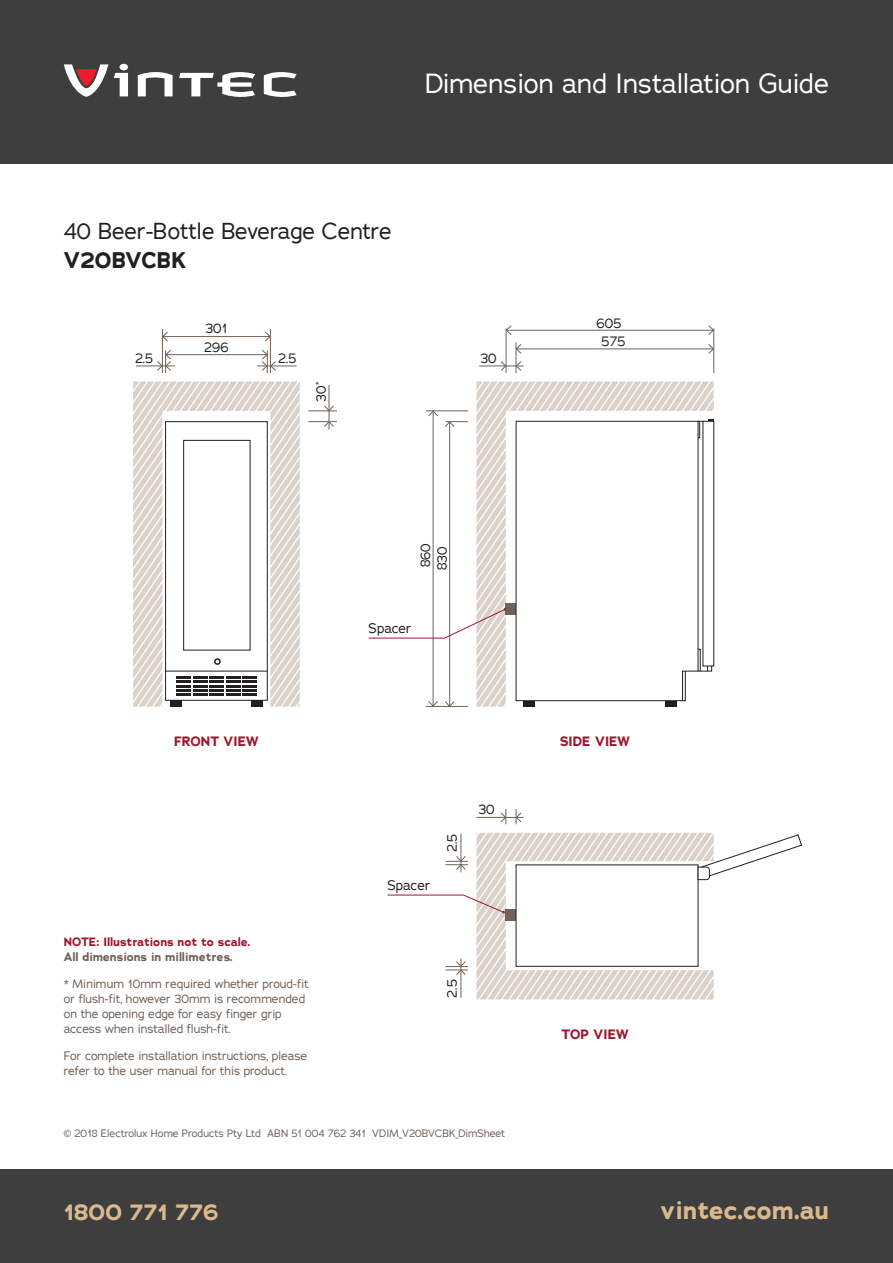
<style>
.page{position:relative;width:893px;height:1263px;background:#fff}
.page>*{position:absolute;margin:0;border:0;box-sizing:border-box;transform-origin:0 0}
.t1{font:27px "Adrianna";color:#fff}
.t2{font:700 25.5px "Adrianna";color:#dbb98d}
.t3{font:22.5px "Adrianna";color:#231f20}
.t4{font:700 22.5px "Adrianna";color:#dbb98d}
.t5{font:700 22.5px "Adrianna";color:#231f20}
.t6{font:13.5px/18.3px "Adrianna";color:#231f20}
.t7{font:700 13.5px "Adrianna";color:#9f172e}
.t8{font:12px/15px "Adrianna";color:#6e6259}
.t9{font:12px/15px "Adrianna";color:#716259}
.t10{font:700 12px "Adrianna";color:#9f172e}
.t11{font:700 12px "Adrianna";color:#716259}
.t12{font:10.5px "Adrianna";color:#716259}
</style>
<div class="page">
<div style="left:0;top:0;width:893px;height:164px;background:#3e3e3f"></div>
<div style="left:0;top:1169px;width:893px;height:94px;background:#3e3e3f"></div>
<svg style="left:133px;top:381px;width:167px;height:326px"></svg>
<svg style="left:476px;top:381px;width:238px;height:326px"></svg>
<div style="left:506px;top:603px;width:10px;height:11px;background:#716259"></div>
<div style="left:165px;top:421px;width:103px;height:280px;border:1px solid #231f20"></div>
<hr style="left:166px;top:671px;width:101px;height:1px;background:#231f20">
<div style="left:183px;top:440px;width:67px;height:210px;border:1px solid #231f20"></div>
<div style="left:170px;top:700px;width:11px;height:7px;background:#231f20"></div>
<div style="left:252px;top:700px;width:11px;height:7px;background:#231f20"></div>
<svg style="left:515px;top:420px;width:184px;height:281px"></svg>
<svg style="left:682px;top:670px;width:4px;height:31px"></svg>
<svg style="left:697px;top:419px;width:17px;height:253px"></svg>
<div style="left:523px;top:701px;width:11px;height:6px;background:#231f20"></div>
<div style="left:665px;top:701px;width:11px;height:6px;background:#231f20"></div>
<div style="left:214px;top:658px;width:7px;height:7px;border:2px solid #231f20;border-radius:50%"></div>
<hr style="left:177px;top:693px;width:14px;height:3px;background:#231f20">
<hr style="left:177px;top:680px;width:14px;height:3px;background:#231f20">
<hr style="left:177px;top:676px;width:14px;height:3px;background:#231f20">
<hr style="left:193px;top:693px;width:15px;height:3px;background:#231f20">
<hr style="left:193px;top:680px;width:15px;height:3px;background:#231f20">
<hr style="left:193px;top:676px;width:15px;height:3px;background:#231f20">
<hr style="left:209px;top:693px;width:15px;height:3px;background:#231f20">
<hr style="left:209px;top:680px;width:15px;height:3px;background:#231f20">
<hr style="left:209px;top:676px;width:15px;height:3px;background:#231f20">
<hr style="left:226px;top:693px;width:14px;height:3px;background:#231f20">
<hr style="left:226px;top:680px;width:14px;height:3px;background:#231f20">
<hr style="left:226px;top:676px;width:14px;height:3px;background:#231f20">
<hr style="left:242px;top:693px;width:15px;height:3px;background:#231f20">
<svg style="left:177px;top:685px;width:80px;height:6px"></svg>
<hr style="left:242px;top:680px;width:15px;height:3px;background:#231f20">
<hr style="left:242px;top:676px;width:15px;height:3px;background:#231f20">
<hr style="left:162px;top:329px;width:1px;height:44px;background:#716259">
<hr style="left:506px;top:328px;width:1px;height:45px;background:#716259">
<hr style="left:426px;top:706px;width:42px;height:1px;background:#716259">
<hr style="left:516px;top:342px;width:1px;height:31px;background:#716259">
<hr style="left:270px;top:329px;width:1px;height:44px;background:#716259">
<hr style="left:713px;top:328px;width:1px;height:45px;background:#716259">
<hr style="left:426px;top:411px;width:42px;height:1px;background:#716259">
<hr style="left:163px;top:336px;width:107px;height:1px;background:#716259">
<svg style="left:163px;top:332px;width:5px;height:10px"></svg>
<svg style="left:265px;top:332px;width:5px;height:10px"></svg>
<hr style="left:506px;top:330px;width:207px;height:1px;background:#716259">
<svg style="left:506px;top:325px;width:6px;height:10px"></svg>
<svg style="left:708px;top:325px;width:6px;height:10px"></svg>
<hr style="left:433px;top:411px;width:1px;height:295px;background:#716259">
<svg style="left:428px;top:701px;width:10px;height:5px"></svg>
<svg style="left:428px;top:411px;width:10px;height:5px"></svg>
<hr style="left:166px;top:354px;width:101px;height:1px;background:#716259">
<hr style="left:516px;top:349px;width:197px;height:1px;background:#716259">
<svg style="left:516px;top:344px;width:6px;height:10px"></svg>
<svg style="left:708px;top:344px;width:6px;height:10px"></svg>
<hr style="left:449px;top:422px;width:1px;height:284px;background:#716259">
<svg style="left:445px;top:701px;width:10px;height:5px"></svg>
<svg style="left:445px;top:421px;width:23px;height:6px"></svg>
<svg style="left:257px;top:350px;width:40px;height:23px"></svg>
<hr style="left:476px;top:817px;width:30px;height:1px;background:#716259">
<svg style="left:136px;top:350px;width:39px;height:23px"></svg>
<svg style="left:479px;top:361px;width:45px;height:10px"></svg>
<svg style="left:500px;top:809px;width:24px;height:15px"></svg>
<svg style="left:308px;top:385px;width:29px;height:45px"></svg>
<svg style="left:387px;top:833px;width:415px;height:166px"></svg>
<svg style="left:368px;top:608px;width:138px;height:30px"></svg>
<svg style="left:64px;top:64px;width:44px;height:33px"></svg>
<svg style="left:114px;top:73px;width:14px;height:23px"></svg>
<div style="left:120px;top:64px;width:8px;height:6px;background:#fff;border-radius:50%"></div>
<svg style="left:138px;top:72px;width:35px;height:24px"></svg>
<svg style="left:179px;top:72px;width:76px;height:25px"></svg>
<svg style="left:264px;top:72px;width:33px;height:25px"></svg>
<h1 class="t1" style="left:425px;top:66px;width:406px">Dimension and Installation Guide</h1>
<h3 class="t3" style="left:64px;top:216px;width:329px">40 Beer-Bottle Beverage Centre</h3>
<h3 class="t5" style="left:64px;top:245px;width:124px">V20BVCBK</h3>
<p class="t6" style="left:204px;top:319px;width:26px">301<br>296</p>
<p class="t6" style="left:135px;top:349px;width:20px">2.5</p>
<p class="t6" style="left:278px;top:349px;width:20px">2.5</p>
<p class="t6" style="left:480px;top:349px;width:18px">30</p>
<p class="t6" style="left:312px;top:402px;width:21px;rotate:-90deg">30<sup>*</sup></p>
<p class="t6" style="left:417px;top:570px;width:29px;line-height:16.8px;rotate:-90deg">860<br>830</p>
<p class="t6" style="left:369px;top:619px;width:44px">Spacer</p>
<p class="t6" style="left:597px;top:314px;width:26px">605</p>
<p class="t6" style="left:602px;top:332px;width:25px">575</p>
<p class="t7" style="left:174px;top:733px;width:86px">FRONT VIEW</p>
<p class="t7" style="left:560px;top:733px;width:72px">SIDE VIEW</p>
<p class="t10" style="left:64px;top:934px;width:188px">NOTE: Illustrations not to scale.</p>
<p class="t11" style="left:64px;top:949px;width:171px">All dimensions in millimetres.</p>
<p class="t8" style="left:64px;top:976px;width:246px">* Minimum 10mm required whether proud-fit or flush-fit, however 30mm is recommended on the opening edge for easy finger grip access when installed flush-fit.</p>
<p class="t9" style="left:64px;top:1048px;width:245px">For complete installation instructions, please refer to the user manual for this product.</p>
<p class="t6" style="left:387px;top:876px;width:44px">Spacer</p>
<p class="t6" style="left:443px;top:852px;width:20px;rotate:-90deg">2.5</p>
<p class="t6" style="left:478px;top:800px;width:18px">30</p>
<p class="t6" style="left:443px;top:997px;width:20px;rotate:-90deg">2.5</p>
<p class="t12" style="left:64px;top:1127px;width:443px">© 2018 Electrolux Home Products Pty Ltd ABN 51 004 762 341 VDIM_V20BVCBK_DimSheet</p>
<p class="t7" style="left:561px;top:1025px;width:69px">TOP VIEW</p>
<h3 class="t4" style="left:64px;top:1197px;width:156px">1800 771 776</h3>
<h2 class="t2" style="left:661px;top:1193px;width:170px">vintec.com.au</h2>
</div>
